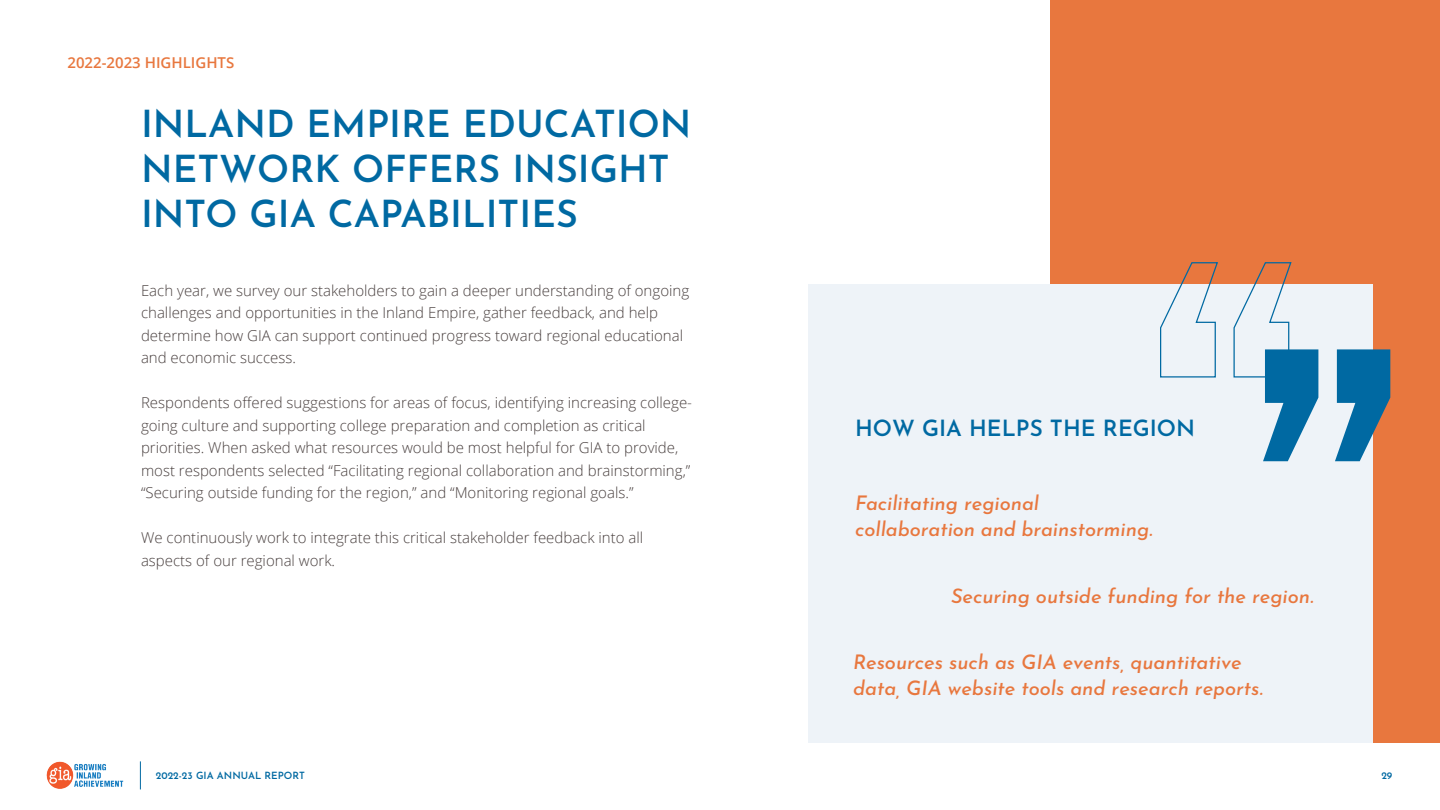
<style>
.page{position:relative;width:1440px;height:810px;background:#fff}
.page>*{position:absolute;margin:0;border:0;box-sizing:border-box;transform-origin:0 0}
.t1{font:100 37.5px/45px "Josefin Sans";color:#0069a2}
.t2{font:100 22.5px "Josefin Sans";color:#0069a2}
.t3{font:italic 100 20px/25.8px "Josefin Sans";color:#e8773e}
.t4{font:300 15px/22.5px "Open Sans";color:#4a4140}
.t5{font:600 15px "Open Sans";color:#e8773e}
.t6{font:100 10px "Josefin Sans";color:#0069a2}
</style>
<div class="page">
<img style="left:47px;top:761px;width:77px;height:28px">
<svg style="left:140px;top:761px;width:1px;height:28px"></svg>
<div style="left:1050px;top:0;width:390px;height:742px;background:#e8773e"></div>
<div style="left:808px;top:284px;width:564px;height:458px;background:#eef3f8"></div>
<svg style="left:1160px;top:262px;width:230px;height:199px"></svg>
<p class="t5" style="left:68px;top:52px;width:168px">2022-2023 HIGHLIGHTS</p>
<h1 class="t1" style="left:141px;top:98px;width:552px">INLAND EMPIRE EDUCATION<br>NETWORK OFFERS INSIGHT<br>INTO GIA CAPABILITIES</h1>
<p class="t4" style="left:141px;top:279px;width:550px">Each year, we survey our stakeholders to gain a deeper understanding of ongoing challenges and opportunities in the Inland Empire, gather feedback, and help determine how GIA can support continued progress toward regional educational and economic success.</p>
<p class="t4" style="left:141px;top:391px;width:553px">Respondents offered suggestions for areas of focus, identifying increasing college&shy;going culture and supporting college preparation and completion as critical priorities. When asked what resources would be most helpful for GIA to provide, most respondents selected “Facilitating regional collaboration and brainstorming,” “Securing outside funding for the region,” and “Monitoring regional goals.”</p>
<p class="t4" style="left:141px;top:526px;width:504px">We continuously work to integrate this critical stakeholder feedback into all aspects of our regional work.</p>
<h2 class="t2" style="left:855px;top:412px;width:342px">HOW GIA HELPS THE REGION</h2>
<h3 class="t3" style="left:855px;top:488px;width:299px">Facilitating regional collaboration and brainstorming.</h3>
<h3 class="t3" style="left:951px;top:581px;width:364px">Securing outside funding for the region.</h3>
<h3 class="t3" style="left:853px;top:647px;width:411px">Resources such as GIA events, quantitative data, GIA website tools and research reports.</h3>
<p class="t6" style="left:156px;top:768px;width:151px">2022-23 GIA ANNUAL REPORT</p>
<p class="t6" style="left:1381px;top:768px;width:12px">29</p>
</div>
